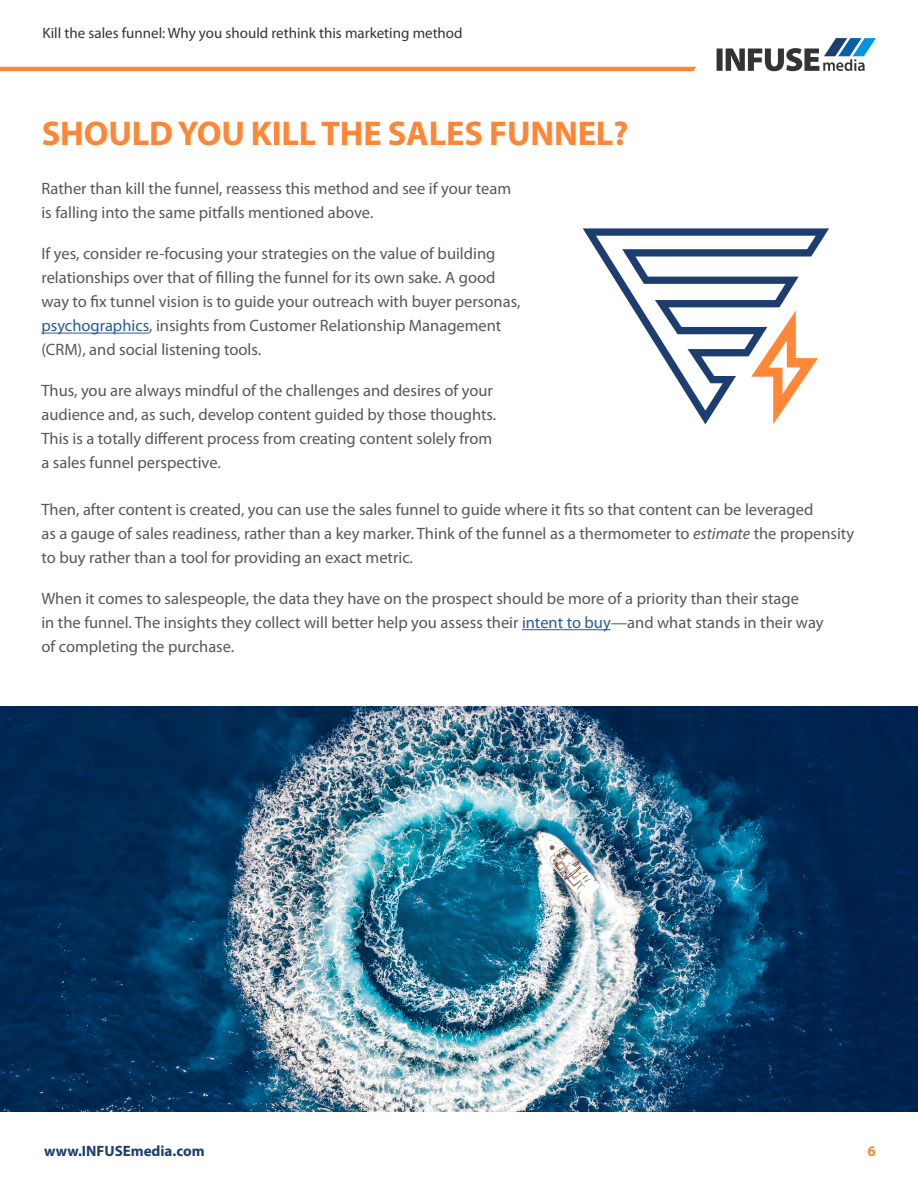
<style>
.page{position:relative;width:918px;height:1188px;background:#fff}
.page>*{position:absolute;margin:0;border:0;box-sizing:border-box;transform-origin:0 0}
.t1{font:700 34.5px "Myriad Pro";letter-spacing:-.005em;color:#fe8636}
.t2{font:16.5px/24px "Myriad Pro";color:#575756}
.t3{font:15px "Myriad Pro";color:#333}
.t4{font:700 15px "Myriad Pro";color:#1c3d70}
.t5{font:700 15px "Myriad Pro";color:#fe8636}
.s1{color:#275b9b}
.s2{font-style:italic}
</style>
<div class="page">
<svg style="left:717px;top:38px;width:159px;height:33px"></svg>
<hr style="left:0;top:67px;width:696px;height:4px;background:#fe8636">
<hr style="left:41px;top:333px;width:108px;height:1px;background:#275b9b">
<hr style="left:522px;top:629px;width:89px;height:1px;background:#275b9b">
<img style="left:0;top:707px;width:918px;height:404px">
<svg style="left:583px;top:228px;width:246px;height:196px"></svg>
<p class="t3" style="left:43px;top:24px;width:422px">Kill the sales funnel: Why you should rethink this marketing method</p>
<h1 class="t1" style="left:42px;top:111px;width:588px">SHOULD YOU KILL THE SALES FUNNEL?</h1>
<p class="t2" style="left:41px;top:177px;width:471px">Rather than kill the funnel, reassess this method and see if your team is falling into the same pitfalls mentioned above.</p>
<p class="t2" style="left:41px;top:242px;width:480px">If yes, consider re-focusing your strategies on the value of building relationships over that of filling the funnel for its own sake. A good way to fix tunnel vision is to guide your outreach with buyer personas, <span class="s1">psychographics</span>, insights from Customer Relationship Management (CRM), and social listening tools.</p>
<p class="t2" style="left:41px;top:379px;width:456px">Thus, you are always mindful of the challenges and desires of your audience and, as such, develop content guided by those thoughts.<br>This is a totally different process from creating content solely from a sales funnel perspective.</p>
<p class="t2" style="left:41px;top:497px;width:814px">Then, after content is created, you can use the sales funnel to guide where it fits so that content can be leveraged<br>as a gauge of sales readiness, rather than a key marker. Think of the funnel as a thermometer to <span class="s2">estimate</span> the propensity to buy rather than a tool for providing an exact metric.</p>
<p class="t2" style="left:41px;top:586px;width:784px">When it comes to salespeople, the data they have on the prospect should be more of a priority than their stage<br>in the funnel. The insights they collect will better help you assess their <span class="s1">intent to buy</span>—and what stands in their way of completing the purchase.</p>
<p class="t4" style="left:44px;top:1141px;width:162px">www.INFUSEmedia.com</p>
<p class="t5" style="left:867px;top:1141px;width:10px">6</p>
</div>
